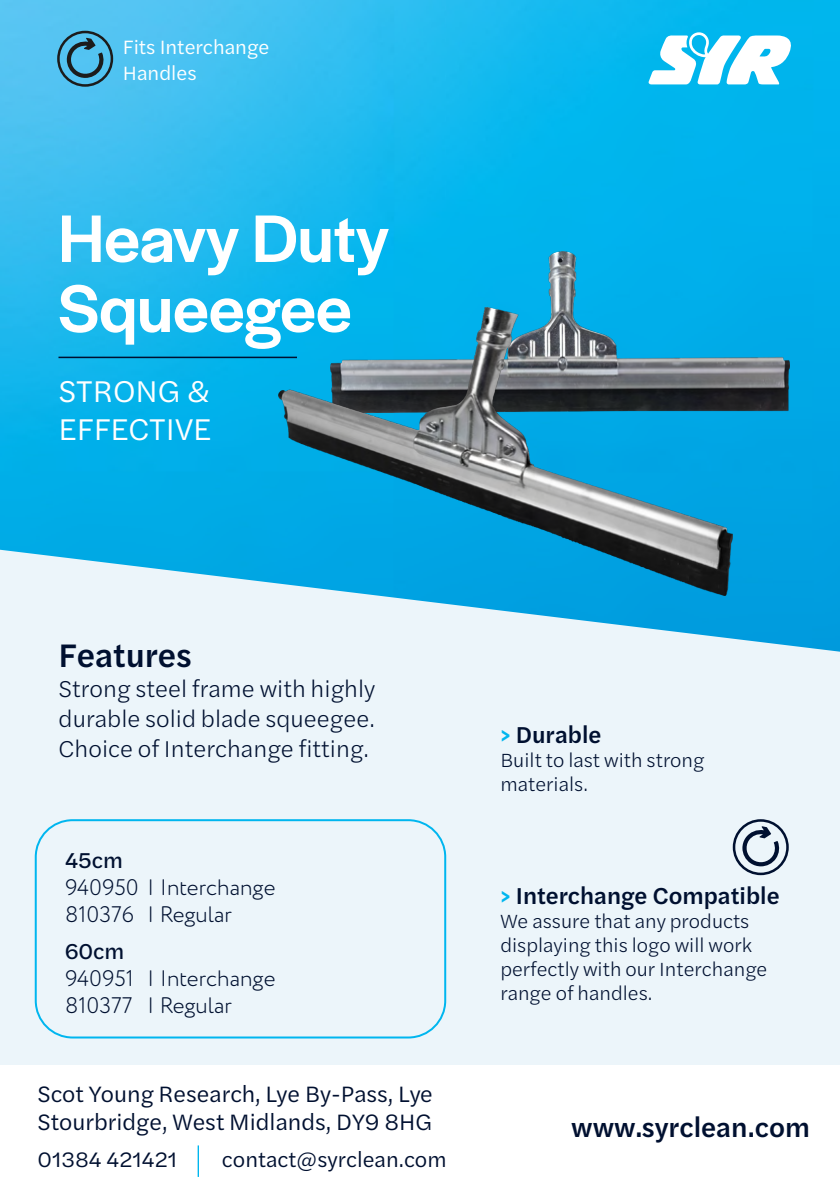
<style>
.page{position:relative;width:840px;height:1191px;background:#fff}
.page>*{position:absolute;margin:0;border:0;box-sizing:border-box;transform-origin:0 0}
.t1{font:500 70px "Halyard Display";color:#fff}
.t2{font:500 34px "Halyard Text";color:#001030}
.t3{font:31.4px/38px "Halyard Text";color:#fff}
.t4{font:500 28px "Halyard Text";color:#001030}
.t5{font:300 24px/30px "Halyard Text";color:#001030;text-align:justify}
.t6{font:500 24px "Halyard Text";color:#001030}
.t7{font:23.4px/28px "Halyard Text";color:#001030}
.t8{font:300 22.4px "Circe Rounded";color:#001030}
.t9{font:22.4px "Halyard Text";color:#001030}
.t10{font:22px "Halyard Text";color:#001030}
.t11{font:20.2px "Halyard Text";color:#fff}
.t12{font:300 20px/24px "Halyard Text";color:#001030}
.s1{color:#00b6ef}
</style>
<div class="page">
<img style="left:0;top:0;width:839px;height:550px">
<svg style="left:648px;top:32px;width:142px;height:52px"></svg>
<div style="left:0;top:550px;width:839px;height:515px;background:#ecf5fa"></div>
<hr style="left:197px;top:1145px;width:2px;height:31px;background:#00b6ef">
<hr style="left:58px;top:357px;width:239px;height:1px;background:#001030">
<div style="left:35px;top:819px;width:411px;height:219px;border:2px solid #00b6ef;border-radius:37px"></div>
<svg style="left:57px;top:31px;width:56px;height:56px;background:#4395b7"></svg>
<svg style="left:732px;top:819px;width:56px;height:56px;background:#acb7c3"></svg>
<img style="left:330px;top:252px;width:458px;height:160px">
<img style="left:278px;top:308px;width:454px;height:287px">
<p class="t11" style="left:123px;top:33px;width:148px">Fits Interchange</p>
<p class="t11" style="left:123px;top:59px;width:75px">Handles</p>
<p class="t1" style="left:58px;top:189px;width:331px">Heavy Duty</p>
<p class="t1" style="left:58px;top:259px;width:294px">Squeegee</p>
<p class="t3" style="left:58px;top:370px;width:154px">STRONG &amp;<br>EFFECTIVE</p>
<p class="t2" style="left:59px;top:631px;width:135px">Features</p>
<p class="t5" style="left:59px;top:673px;width:318px">Strong steel frame with highly durable solid blade squeegee.<br>Choice of Interchange fitting.</p>
<p class="t9" style="left:65px;top:844px;width:59px">45cm</p>
<p class="t8" style="left:65px;top:874px;width:212px">940950 | Interchange</p>
<p class="t8" style="left:65px;top:901px;width:168px">810376 | Regular</p>
<p class="t9" style="left:65px;top:935px;width:61px">60cm</p>
<p class="t8" style="left:65px;top:965px;width:212px">940951 | Interchange</p>
<p class="t8" style="left:65px;top:992px;width:168px">810377 | Regular</p>
<p class="t7" style="left:37px;top:1079px;width:396px">Scot Young Research, Lye By-Pass, Lye<br>Stourbridge, West Midlands, DY9 8HG</p>
<p class="t10" style="left:37px;top:1143px;width:141px">01384 421421</p>
<p class="t10" style="left:222px;top:1143px;width:226px">contact@syrclean.com</p>
<p class="t6" style="left:500px;top:717px;width:102px"><span class="s1">&gt;</span> Durable</p>
<p class="t12" style="left:500px;top:747px;width:205px">Built to last with strong materials.</p>
<p class="t6" style="left:500px;top:878px;width:280px"><span class="s1">&gt;</span> Interchange Compatible</p>
<p class="t12" style="left:500px;top:908px;width:268px">We assure that any products displaying this logo will work perfectly with our Interchange range of handles.</p>
<h3 class="t4" style="left:571px;top:1107px;width:240px">www.syrclean.com</h3>
</div>
